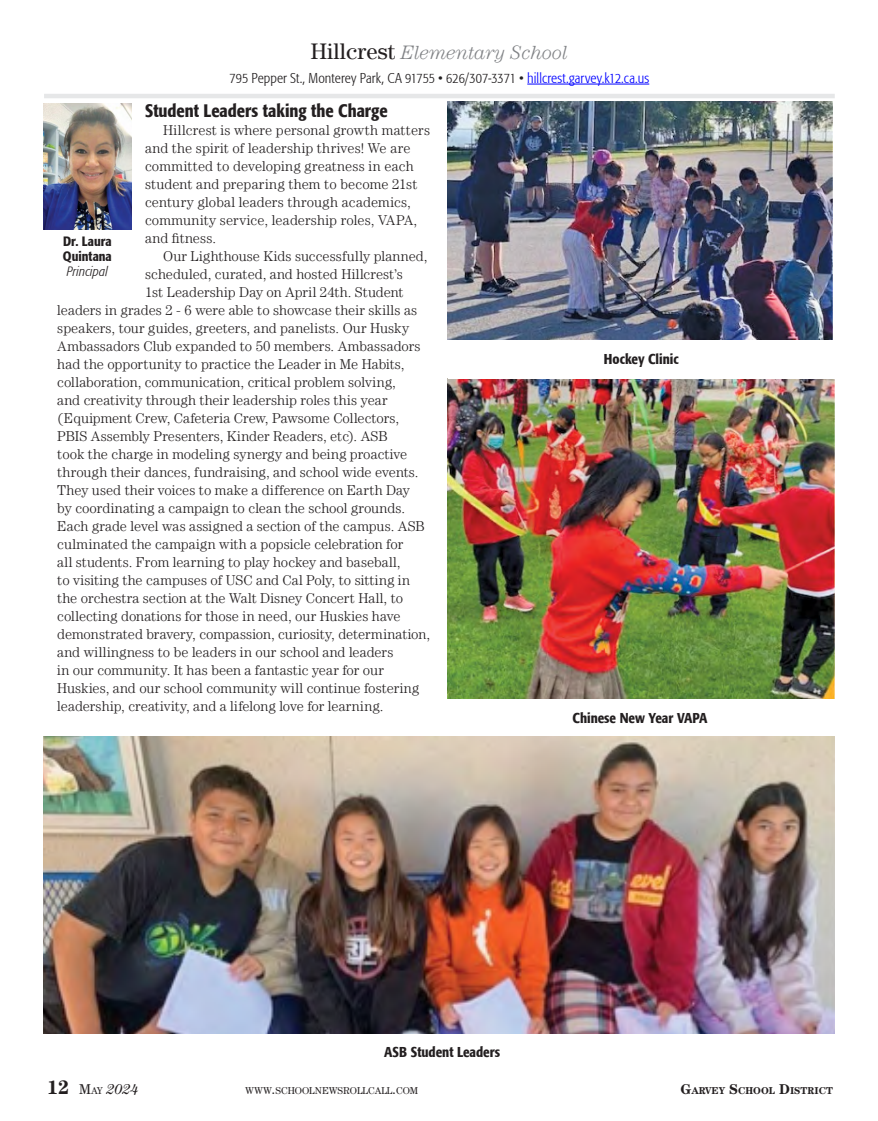
<style>
.page{position:relative;width:878px;height:1121px;background:#fff}
.page>*{position:absolute;margin:0;border:0;box-sizing:border-box;transform-origin:0 0}
.t1{font:italic 300 19.5px "Century LT";letter-spacing:-.005em;color:#808285}
.t2{font:500 condensed 18px "Formata";color:#231f20}
.t3{font:300 14.25px/18px "Century LT";letter-spacing:.005em;color:#231f20}
.t4{font:300 condensed 14.25px "Formata";letter-spacing:.005em;color:#221f20}
.t5{font:500 condensed 14.25px "Formata";color:#231f20}
.t6{font:italic 14.25px "Century LT";color:#231f20}
.t7{font:500 condensed 13.5px/15px "Formata";color:#231f20}
.t8{font:italic 300 condensed 13.5px "Formata";letter-spacing:.005em;color:#231f20}
.t9{font:10.05px "Century LT";color:#231f20}
.t10{font:700 10.05px "Century LT";color:#231f20}
.s1{font-weight:400;font-style:normal;font-size:22.5px;color:#231f20}
.s2{color:#00f}
.s3{font-weight:700;font-style:normal;font-size:19.5px}
.s4{font-style:normal}
.s5{font-style:normal;font-size:10.05px}
.s6{font-size:14.25px}
</style>
<div class="page">
<img style="left:43px;top:103px;width:89px;height:126px">
<hr style="left:44px;top:94px;width:790px;height:4px;background:#e6e7e8">
<hr style="left:527px;top:84px;width:122px;height:1px;background:#00f">
<img style="left:448px;top:102px;width:384px;height:238px">
<img style="left:448px;top:379px;width:386px;height:320px">
<img style="left:44px;top:736px;width:790px;height:298px">
<h1 class="t1" style="left:311px;top:41px;width:259px"><span class="s1">Hillcrest</span> Elementary School</h1>
<p class="t4" style="left:229px;top:70px;width:421px">795 Pepper St., Monterey Park, CA 91755 • 626/307-3371 • <span class="s2">hillcrest.garvey.k12.ca.us</span></p>
<p class="t2" style="left:145px;top:100px;width:244px">Student Leaders taking the Charge</p>
<p class="t3" style="left:145px;top:121px;width:286px;text-indent:18px">Hillcrest is where personal growth matters and the spirit of leadership thrives! We are committed to developing greatness in each student and preparing them to become 21st century global leaders through academics, community service, leadership roles, VAPA, and fitness.</p>
<p class="t3" style="left:163px;top:247px;width:266px">Our Lighthouse Kids successfully planned,</p>
<p class="t3" style="left:145px;top:265px;width:259px">scheduled, curated, and hosted Hillcrest’s</p>
<p class="t3" style="left:145px;top:283px;width:260px">1st Leadership Day on April 24th. Student</p>
<p class="t3" style="left:57px;top:301px;width:361px">leaders in grades 2 - 6 were able to showcase their skills as</p>
<p class="t3" style="left:57px;top:319px;width:353px">speakers, tour guides, greeters, and panelists. Our Husky</p>
<p class="t3" style="left:57px;top:337px;width:365px">Ambassadors Club expanded to 50 members. Ambassadors</p>
<p class="t3" style="left:57px;top:355px;width:349px">had the opportunity to practice the Leader in Me Habits,</p>
<p class="t3" style="left:57px;top:373px;width:340px">collaboration, communication, critical problem solving,</p>
<p class="t3" style="left:57px;top:391px;width:332px">and creativity through their leadership roles this year</p>
<p class="t3" style="left:57px;top:409px;width:343px">(Equipment Crew, Cafeteria Crew, Pawsome Collectors,</p>
<p class="t3" style="left:57px;top:427px;width:332px">PBIS Assembly Presenters, Kinder Readers, etc). ASB</p>
<p class="t3" style="left:57px;top:445px;width:351px">took the charge in modeling synergy and being proactive</p>
<p class="t3" style="left:57px;top:463px;width:363px">through their dances, fundraising, and school wide events.</p>
<p class="t3" style="left:57px;top:481px;width:354px">They used their voices to make a difference on Earth Day</p>
<p class="t3" style="left:57px;top:499px;width:349px">by coordinating a campaign to clean the school grounds.</p>
<p class="t3" style="left:57px;top:517px;width:369px">Each grade level was assigned a section of the campus. ASB</p>
<p class="t3" style="left:57px;top:535px;width:347px">culminated the campaign with a popsicle celebration for</p>
<p class="t3" style="left:57px;top:553px;width:345px">all students. From learning to play hockey and baseball,</p>
<p class="t3" style="left:57px;top:571px;width:354px">to visiting the campuses of USC and Cal Poly, to sitting in</p>
<p class="t3" style="left:57px;top:589px;width:347px">the orchestra section at the Walt Disney Concert Hall, to</p>
<p class="t3" style="left:57px;top:607px;width:345px">collecting donations for those in need, our Huskies have</p>
<p class="t3" style="left:57px;top:625px;width:374px">demonstrated bravery, compassion, curiosity, determination,</p>
<p class="t3" style="left:57px;top:643px;width:338px">and willingness to be leaders in our school and leaders</p>
<p class="t3" style="left:57px;top:661px;width:328px">in our community. It has been a fantastic year for our</p>
<p class="t3" style="left:57px;top:679px;width:363px">Huskies, and our school community will continue fostering</p>
<p class="t3" style="left:57px;top:697px;width:327px">leadership, creativity, and a lifelong love for learning.</p>
<p class="t7" style="left:63px;top:234px;width:50px">Dr. Laura<br>Quintana</p>
<p class="t8" style="left:67px;top:264px;width:42px">Principal</p>
<p class="t5" style="left:604px;top:351px;width:76px">Hockey Clinic</p>
<p class="t5" style="left:572px;top:709px;width:136px">Chinese New Year VAPA</p>
<p class="t5" style="left:384px;top:1043px;width:118px">ASB Student Leaders</p>
<p class="t6" style="left:47px;top:1081px;width:93px"><span class="s3">12</span> <span class="s4">M</span><span class="s5">AY</span> 2024</p>
<p class="t9" style="left:245px;top:1084px;width:174px">WWW<span class="s6">.</span>SCHOOLNEWSROLLCALL<span class="s6">.</span>COM</p>
<p class="t10" style="left:680px;top:1084px;width:154px"><span class="s6">G</span>ARVEY <span class="s6">S</span>CHOOL <span class="s6">D</span>ISTRICT</p>
</div>
